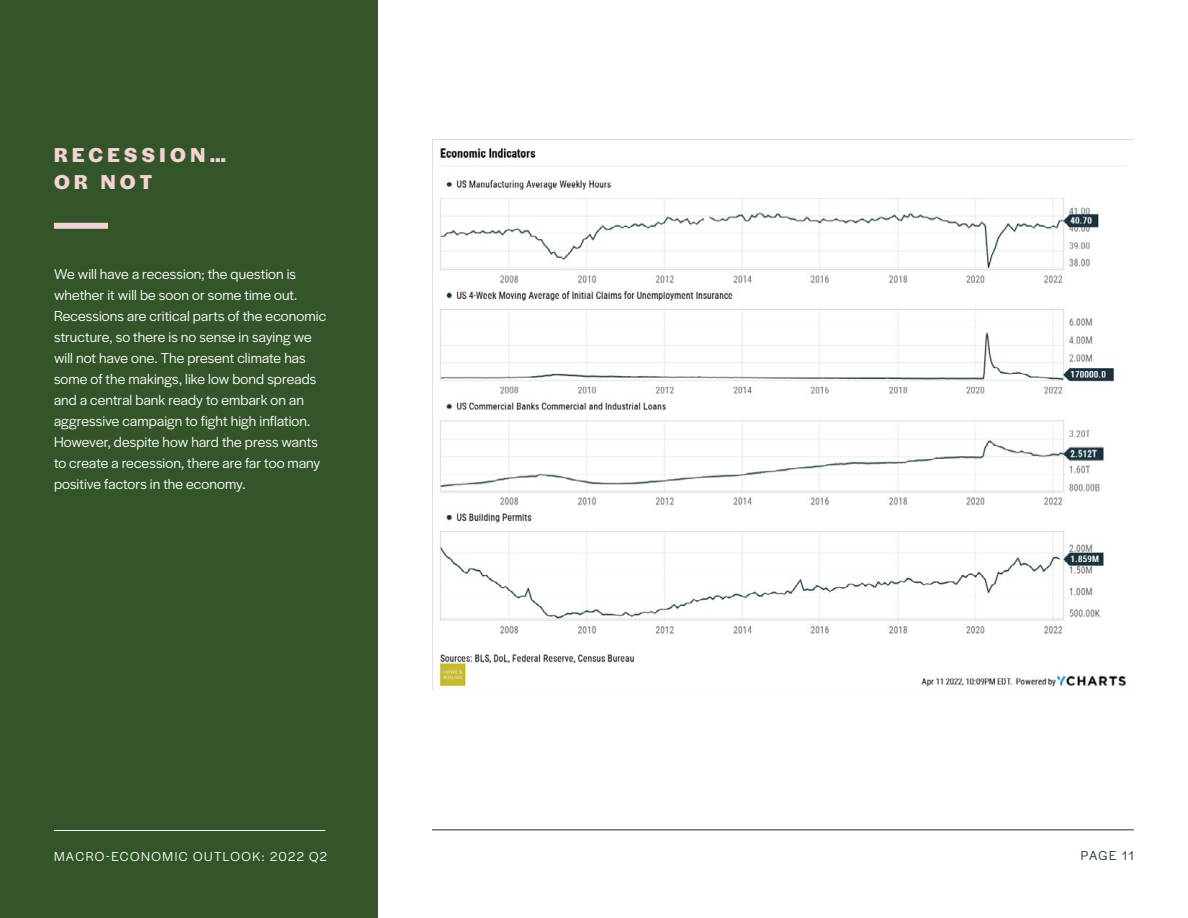
<style>
.page{position:relative;width:1188px;height:918px;background:#fff}
.page>*{position:absolute;margin:0;border:0;box-sizing:border-box;transform-origin:0 0}
.t1{font:700 21px/27px "Halyard Display";letter-spacing:.21em;color:#f4d3d4}
.t2{font:15px/21px "Halyard Display";letter-spacing:.01em;color:#fff}
.t3{font:13.5px "Halyard Display";letter-spacing:.11em;color:#fff}
.t4{font:13.5px "Halyard Display";letter-spacing:.075em;color:#1a333e}
</style>
<div class="page">
<div style="left:0;top:0;width:378px;height:918px;background:#345429"></div>
<div style="left:54px;top:223px;width:54px;height:6px;background:#f4d3d4"></div>
<img style="left:432px;top:139px;width:702px;height:551px">
<hr style="left:54px;top:830px;width:272px;height:1px;background:#fff">
<hr style="left:432px;top:829px;width:702px;height:1px;background:#1a333e">
<h1 class="t1" style="left:54px;top:140px;width:174px">RECESSION…<br>OR NOT</h1>
<p class="t2" style="left:54px;top:263px;width:274px">We will have a recession; the question is whether it will be soon or some time out.<br>Recessions are critical parts of the economic structure, so there is no sense in saying we will not have one. The present climate has some of the makings, like low bond spreads and a central bank ready to embark on an aggressive campaign to fight high inflation.<br>However, despite how hard the press wants to create a recession, there are far too many positive factors in the economy.</p>
<p class="t3" style="left:54px;top:847px;width:274px">MACRO-ECONOMIC OUTLOOK: 2022 Q2</p>
<p class="t4" style="left:1081px;top:846px;width:55px">PAGE 11</p>
</div>
